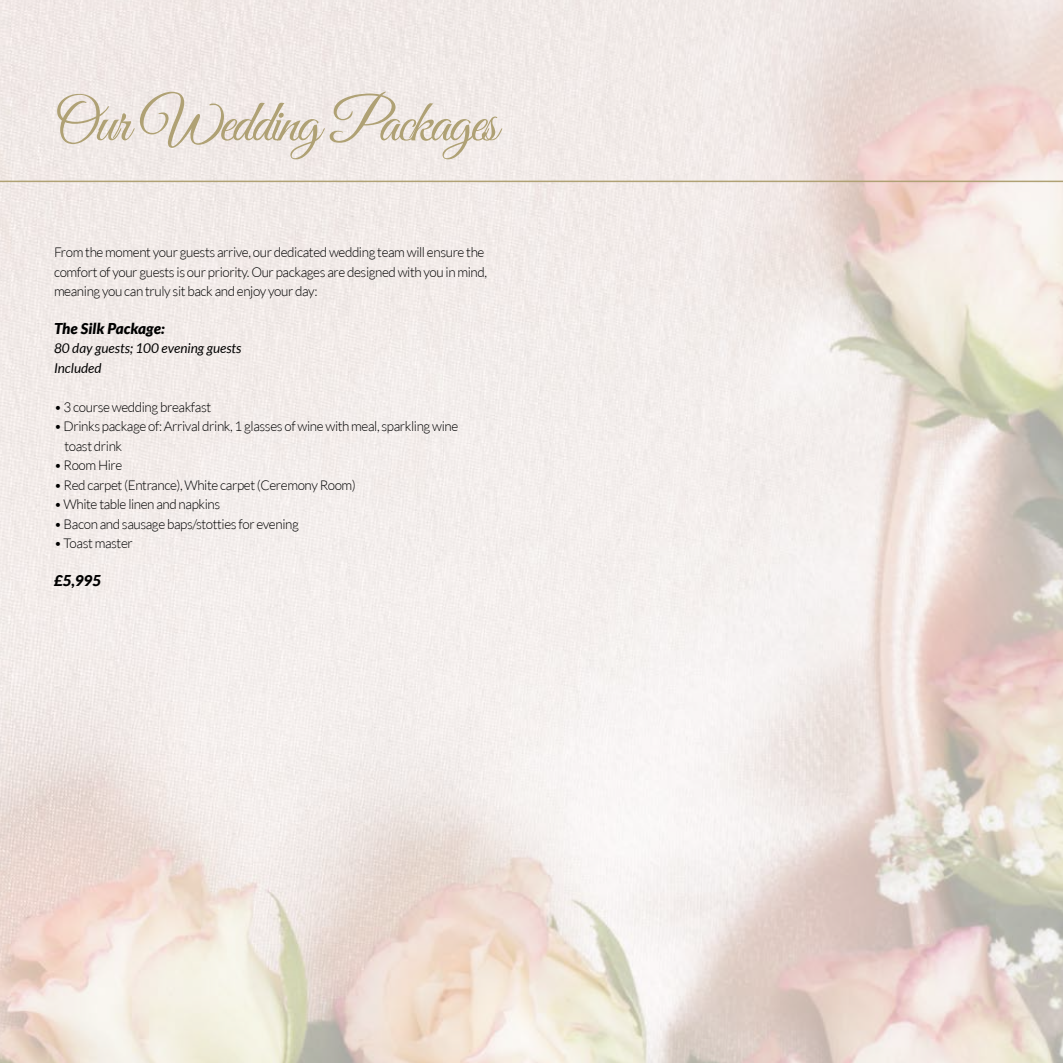
<style>
.page{position:relative;width:1063px;height:1063px;background:#fff}
.page>*{position:absolute;margin:0;border:0;box-sizing:border-box;transform-origin:0 0}
.t1{font:60.15px "Great Vibes";letter-spacing:-.04em;color:#afa174}
.t2{font:italic 900 15px "Lato";color:#000}
.t3{font:300 13.5px/19.5px "Lato";letter-spacing:-.03em;color:#000}
.t4{font:italic 13.5px/19.5px "Lato";color:#000}
</style>
<div class="page">
<img style="left:0;top:0;width:1063px;height:1063px">
<hr style="left:0;top:181px;width:1063px;height:1px;background:#afa174">
<h1 class="t1" style="left:54px;top:89px;width:445px">Our Wedding Packages</h1>
<p class="t3" style="left:54px;top:243px;width:435px">From the moment your guests arrive, our dedicated wedding team will ensure the comfort of your guests is our priority. Our packages are designed with you in mind, meaning you can truly sit back and enjoy your day:</p>
<p class="t2" style="left:54px;top:319px;width:112px">The Silk Package:</p>
<p class="t4" style="left:54px;top:339px;width:189px">80 day guests; 100 evening guests<br>Included</p>
<p class="t3" style="left:54px;top:397px;width:159px">• 3 course wedding breakfast</p>
<p class="t3" style="left:65px;top:417px;width:395px;text-indent:-11px">• Drinks package of: Arrival drink, 1 glasses of wine with meal, sparkling wine toast drink</p>
<p class="t3" style="left:54px;top:456px;width:70px">• Room Hire</p>
<p class="t3" style="left:54px;top:475px;width:303px">• Red carpet (Entrance), White carpet (Ceremony Room)</p>
<p class="t3" style="left:54px;top:495px;width:168px">• White table linen and napkins</p>
<p class="t3" style="left:54px;top:514px;width:246px">• Bacon and sausage baps/stotties for evening</p>
<p class="t3" style="left:54px;top:534px;width:80px">• Toast master</p>
<p class="t2" style="left:54px;top:571px;width:49px">£5,995</p>
</div>
